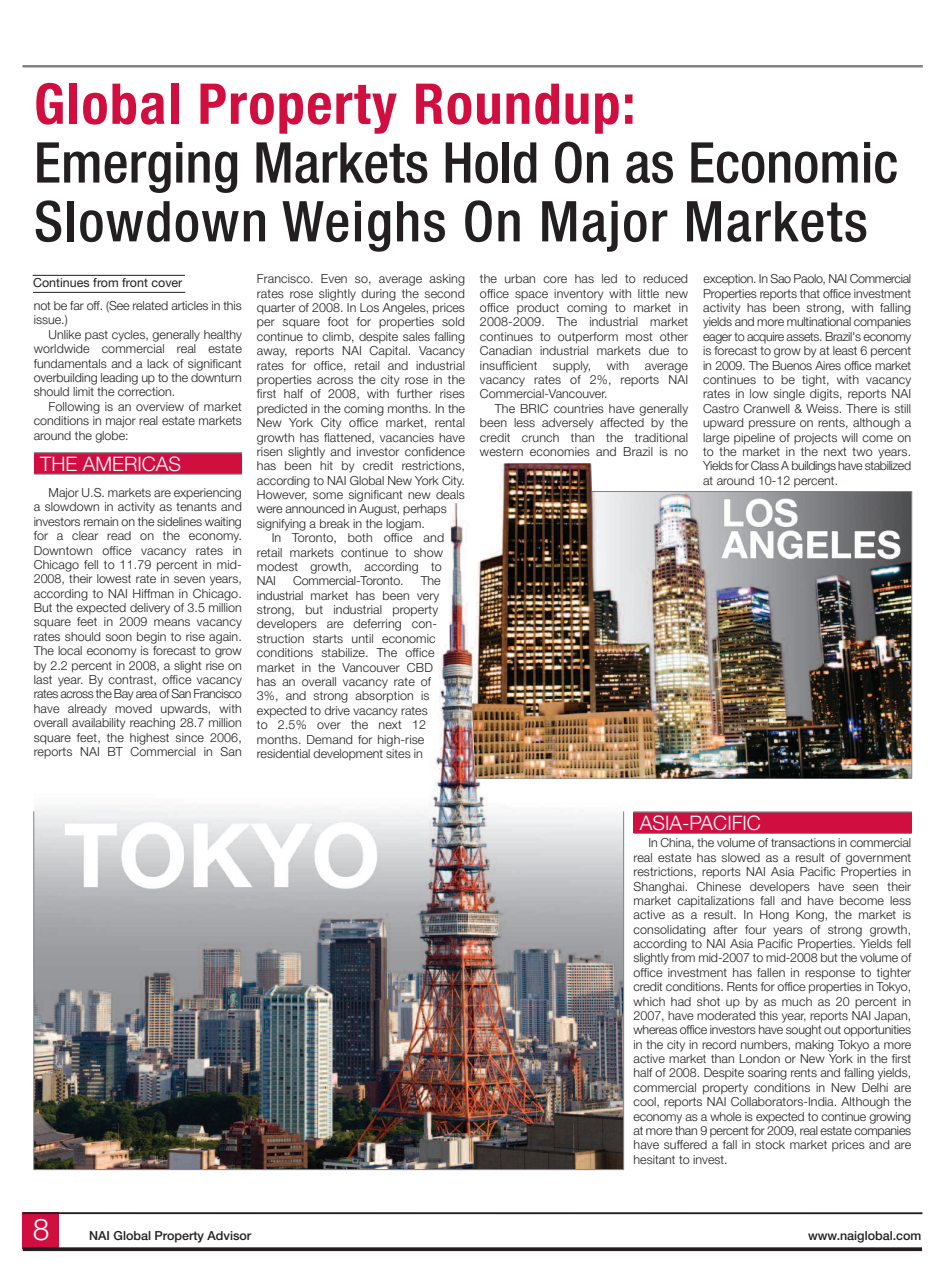
<style>
.page{position:relative;width:945px;height:1283px;background:#fff}
.page>*{position:absolute;margin:0;border:0;box-sizing:border-box;transform-origin:0 0}
.t1{font:500 condensed 56.25px/58.8px "Helvetica Neue LT";letter-spacing:.005em;color:#231f20}
.t2{font:700 condensed 56.25px "Helvetica Neue LT";letter-spacing:.025em;color:#d10e40}
.t3{font:300 30px "Helvetica Neue LT";color:#fff}
.t4{font:300 20px "Helvetica Neue LT";color:#fff}
.t5{font:300 12.5px/14.4px "Helvetica Neue LT";letter-spacing:.01em;color:#231f20;text-align:justify}
.t6{font:300 12.5px "Helvetica Neue LT";letter-spacing:-.01em;color:#231f20}
.t7{font:500 12.5px "Helvetica Neue LT";color:#231f20}
.t8{font:12.5px "Helvetica Neue LT";color:#231f20}
</style>
<div class="page">
<hr style="left:23px;top:65px;width:900px;height:2px;background:#808285">
<div style="left:23px;top:1212px;width:36px;height:37px;background:#d10e40"></div>
<svg style="left:23px;top:1247px;width:899px;height:4px;background:#353032"></svg>
<hr style="left:22px;top:1212px;width:900px;height:2px;background:#231f20">
<div style="left:634px;top:812px;width:278px;height:21px;background:#d10e40"></div>
<hr style="left:634px;top:833px;width:278px;height:1px;background:#808285">
<hr style="left:634px;top:811px;width:278px;height:1px;background:#808285">
<div style="left:34px;top:453px;width:208px;height:21px;background:#d10e40"></div>
<hr style="left:34px;top:474px;width:208px;height:1px;background:#808285">
<hr style="left:34px;top:452px;width:208px;height:1px;background:#808285">
<hr style="left:33px;top:275px;width:152px;height:1px;background:#231f20">
<hr style="left:33px;top:292px;width:152px;height:1px;background:#231f20">
<img style="left:34px;top:503px;width:589px;height:666px">
<hr style="left:33px;top:811px;width:1px;height:358px;background:#808285">
<hr style="left:623px;top:811px;width:1px;height:358px;background:#808285">
<hr style="left:34px;top:1169px;width:590px;height:1px;background:#808285">
<hr style="left:475px;top:778px;width:437px;height:1px;background:#808285">
<img style="left:472px;top:463px;width:439px;height:315px">
<hr style="left:911px;top:491px;width:1px;height:287px;background:#808285">
<hr style="left:592px;top:491px;width:320px;height:1px;background:#808285">
<h1 class="t2" style="left:34px;top:70px;width:603px">Global Property Roundup:</h1>
<h1 class="t1" style="left:34px;top:132px;width:866px">Emerging Markets Hold On as Economic<br>Slowdown Weighs On Major Markets</h1>
<p class="t8" style="left:33px;top:275px;width:151px">Continues from front cover</p>
<p class="t5" style="left:34px;top:298px;width:210px">not be far off. (See related articles in this issue.)</p>
<p class="t5" style="left:34px;top:327px;width:210px;text-indent:15px">Unlike past cycles, generally healthy worldwide commercial real estate fundamentals and a lack of significant overbuilding leading up to the downturn should limit the correction.</p>
<p class="t5" style="left:34px;top:399px;width:210px;text-indent:15px">Following is an overview of market conditions in major real estate markets around the globe:</p>
<h3 class="t4" style="left:40px;top:451px;width:142px">THE AMERICAS</h3>
<p class="t5" style="left:34px;top:485px;width:210px;text-indent:15px">Major U.S. markets are experiencing a slowdown in activity as tenants and investors remain on the sidelines waiting for a clear read on the economy.<br>Downtown office vacancy rates in Chicago fell to 11.79 percent in mid-2008, their lowest rate in seven years, according to NAI Hiffman in Chicago.<br>But the expected delivery of 3.5 million square feet in 2009 means vacancy rates should soon begin to rise again.<br>The local economy is forecast to grow by 2.2 percent in 2008, a slight rise on last year. By contrast, office vacancy rates across the Bay area of San Francisco have already moved upwards, with overall availability reaching 28.7 million square feet, the highest since 2006, reports NAI BT Commercial in San</p>
<p class="t5" style="left:257px;top:271px;width:210px">Francisco. Even so, average asking</p>
<p class="t5" style="left:257px;top:286px;width:210px">rates rose slightly during the second</p>
<p class="t5" style="left:257px;top:300px;width:210px">quarter of 2008. In Los Angeles, prices</p>
<p class="t5" style="left:257px;top:314px;width:210px">per square foot for properties sold</p>
<p class="t5" style="left:257px;top:329px;width:210px">continue to climb, despite sales falling</p>
<p class="t5" style="left:257px;top:343px;width:210px">away, reports NAI Capital. Vacancy</p>
<p class="t5" style="left:257px;top:358px;width:210px">rates for office, retail and industrial</p>
<p class="t5" style="left:257px;top:372px;width:210px">properties across the city rose in the</p>
<p class="t5" style="left:257px;top:386px;width:210px">first half of 2008, with further rises</p>
<p class="t5" style="left:257px;top:401px;width:210px">predicted in the coming months. In the</p>
<p class="t5" style="left:257px;top:415px;width:210px">New York City office market, rental</p>
<p class="t5" style="left:257px;top:429px;width:210px">growth has flattened, vacancies have</p>
<p class="t5" style="left:257px;top:444px;width:210px">risen slightly and investor confidence</p>
<p class="t5" style="left:257px;top:458px;width:210px">has been hit by credit restrictions,</p>
<p class="t5" style="left:257px;top:473px;width:210px">according to NAI Global New York City.</p>
<p class="t5" style="left:257px;top:487px;width:210px">However, some significant new deals</p>
<p class="t6" style="left:257px;top:501px;width:191px">were announced in August, perhaps</p>
<p class="t5" style="left:257px;top:516px;width:170px">signifying a break in the logjam.</p>
<p class="t5" style="left:272px;top:530px;width:174px">In Toronto, both office and</p>
<p class="t5" style="left:257px;top:544px;width:188px">retail markets continue to show</p>
<p class="t5" style="left:257px;top:559px;width:186px">modest growth, according to</p>
<p class="t5" style="left:257px;top:573px;width:21px">NAI</p>
<p class="t6" style="left:293px;top:573px;width:112px">Commercial-Toronto.</p>
<p class="t5" style="left:257px;top:573px;width:185px;text-align:left;text-indent:164px">The industrial market has been very strong, but industrial property developers are deferring con&shy;struction starts until economic conditions stabilize. The office market in the Vancouver CBD has an overall vacancy rate of<br>3%, and strong absorption is expected to drive vacancy rates to 2.5% over the next 12 months. Demand for high-rise residential development sites in</p>
<p class="t5" style="left:480px;top:271px;width:210px">the urban core has led to reduced office space inventory with little new office product coming to market in 2008-2009. The industrial market continues to outperform most other Canadian industrial markets due to insufficient supply, with average vacancy rates of 2%, reports NAI Commercial-Vancouver.</p>
<p class="t5" style="left:480px;top:401px;width:210px;text-indent:15px">The BRIC countries have generally been less adversely affected by the credit crunch than the traditional western economies and Brazil is no</p>
<p class="t5" style="left:703px;top:271px;width:210px">exception. In Sao Paolo, NAI Commercial Properties reports that office investment activity has been strong, with falling yields and more multinational companies eager to acquire assets. Brazil's economy is forecast to grow by at least 6 percent in 2009. The Buenos Aires office market continues to be tight, with vacancy rates in low single digits, reports NAI Castro Cranwell &amp; Weiss. There is still upward pressure on rents, although a large pipeline of projects will come on to the market in the next two years.<br>Yields for Class A buildings have stabilized at around 10-12 percent.</p>
<h3 class="t4" style="left:640px;top:810px;width:123px">ASIA-PACIFIC</h3>
<p class="t5" style="left:634px;top:835px;width:279px;text-indent:15px">In China, the volume of transactions in commercial real estate has slowed as a result of government restrictions, reports NAI Asia Pacific Properties in Shanghai. Chinese developers have seen their market capitalizations fall and have become less active as a result. In Hong Kong, the market is consolidating after four years of strong growth, according to NAI Asia Pacific Properties. Yields fell slightly from mid-2007 to mid-2008 but the volume of office investment has fallen in response to tighter credit conditions. Rents for office properties in Tokyo, which had shot up by as much as 20 percent in 2007, have moderated this year, reports NAI Japan, whereas office investors have sought out opportunities in the city in record numbers, making Tokyo a more active market than London or New York in the first half of 2008. Despite soaring rents and falling yields, commercial property conditions in New Delhi are cool, reports NAI Collaborators-India. Although the economy as a whole is expected to continue growing at more than 9 percent for 2009, real estate companies have suffered a fall in stock market prices and are hesitant to invest.</p>
<h2 class="t3" style="left:33px;top:1210px;width:18px">8</h2>
<p class="t7" style="left:89px;top:1227px;width:164px">NAI Global Property Advisor</p>
<p class="t7" style="left:808px;top:1227px;width:115px">www.naiglobal.com</p>
</div>
